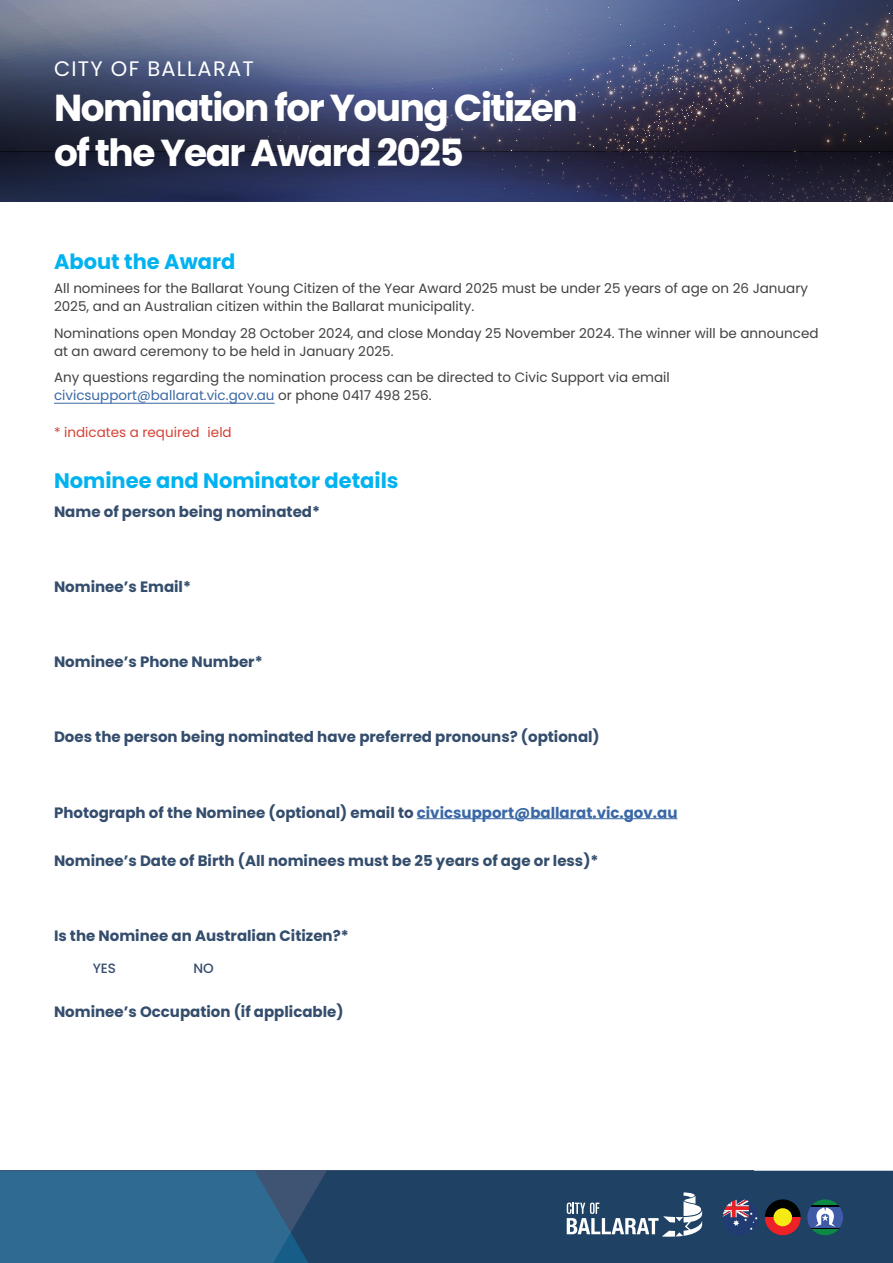
<style>
.page{position:relative;width:893px;height:1263px;background:#fff}
.page>*{position:absolute;margin:0;border:0;box-sizing:border-box;transform-origin:0 0}
.t1{font:700 37.5px/45px "Poppins";letter-spacing:-.04em;color:#fff}
.t2{font:700 21px "Poppins";color:#00b3f0}
.t3{font:21px "Poppins";letter-spacing:.06em;color:#fff}
.t4{font:700 15px "Poppins";color:#344d6d}
.t5{font:13.5px/18px "Poppins";color:#414042}
.t6{font:13.5px "Poppins";color:#d54134}
.t7{font:500 13.5px "Poppins";color:#344d6d}
.s1{color:#3a68a5}
</style>
<div class="page">
<svg style="left:6px;top:0;width:887px;height:202px;background:#434968"></svg>
<div style="left:316px;top:1171px;width:577px;height:92px;background:#1e4164"></div>
<svg style="left:0;top:1171px;width:316px;height:92px;background:#2e668d"></svg>
<svg style="left:567px;top:1192px;width:135px;height:45px"></svg>
<svg style="left:723px;top:1199px;width:36px;height:36px"></svg>
<svg style="left:765px;top:1199px;width:36px;height:18px"></svg>
<svg style="left:765px;top:1217px;width:36px;height:18px"></svg>
<div style="left:773px;top:1208px;width:19px;height:18px;background:#f5eb12;border-radius:50%"></div>
<svg style="left:807px;top:1229px;width:36px;height:6px"></svg>
<svg style="left:807px;top:1199px;width:36px;height:6px"></svg>
<hr style="left:807px;top:1205px;width:36px;height:2px;background:#000101">
<hr style="left:807px;top:1227px;width:36px;height:2px;background:#000101">
<div style="left:807px;top:1207px;width:36px;height:20px;background:#3f5aa7"></div>
<svg style="left:815px;top:1207px;width:20px;height:20px"></svg>
<hr style="left:54px;top:403px;width:221px;height:1px;background:#3a68a5">
<hr style="left:417px;top:818px;width:260px;height:1px;background:#3a68a5">
<h2 class="t3" style="left:54px;top:57px;width:201px">CITY OF BALLARAT</h2>
<h1 class="t1" style="left:54px;top:86px;width:525px">Nomination for Young Citizen of the Year Award 2025</h1>
<h2 class="t2" style="left:54px;top:249px;width:183px">About the Award</h2>
<p class="t5" style="left:54px;top:280px;width:755px">All nominees for the Ballarat Young Citizen of the Year Award 2025 must be under 25 years of age on 26 January<br>2025, and an Australian citizen within the Ballarat municipality.</p>
<p class="t5" style="left:54px;top:324px;width:766px">Nominations open Monday 28 October 2024, and close Monday 25 November 2024. The winner will be announced at an award ceremony to be held in January 2025.</p>
<p class="t5" style="left:54px;top:369px;width:617px">Any questions regarding the nomination process can be directed to Civic Support via email <span class="s1">civicsupport@ballarat.vic.gov.au</span> or phone 0417 498 256.</p>
<p class="t6" style="left:54px;top:425px;width:179px">* indicates a required ield</p>
<h2 class="t2" style="left:54px;top:468px;width:346px">Nominee and Nominator details</h2>
<p class="t4" style="left:54px;top:503px;width:268px">Name of person being nominated*</p>
<p class="t4" style="left:54px;top:578px;width:139px">Nominee’s Email*</p>
<p class="t4" style="left:54px;top:653px;width:210px">Nominee’s Phone Number*</p>
<p class="t4" style="left:54px;top:728px;width:547px">Does the person being nominated have preferred pronouns? (optional)</p>
<p class="t4" style="left:54px;top:804px;width:625px">Photograph of the Nominee (optional) email to <span class="s1">civicsupport@ballarat.vic.gov.au</span></p>
<p class="t4" style="left:54px;top:852px;width:546px">Nominee’s Date of Birth (All nominees must be 25 years of age or less)*</p>
<p class="t4" style="left:54px;top:927px;width:296px">Is the Nominee an Australian Citizen?*</p>
<p class="t7" style="left:93px;top:960px;width:25px">YES</p>
<p class="t7" style="left:193px;top:960px;width:22px">NO</p>
<p class="t4" style="left:54px;top:1003px;width:291px">Nominee’s Occupation (if applicable)</p>
</div>
